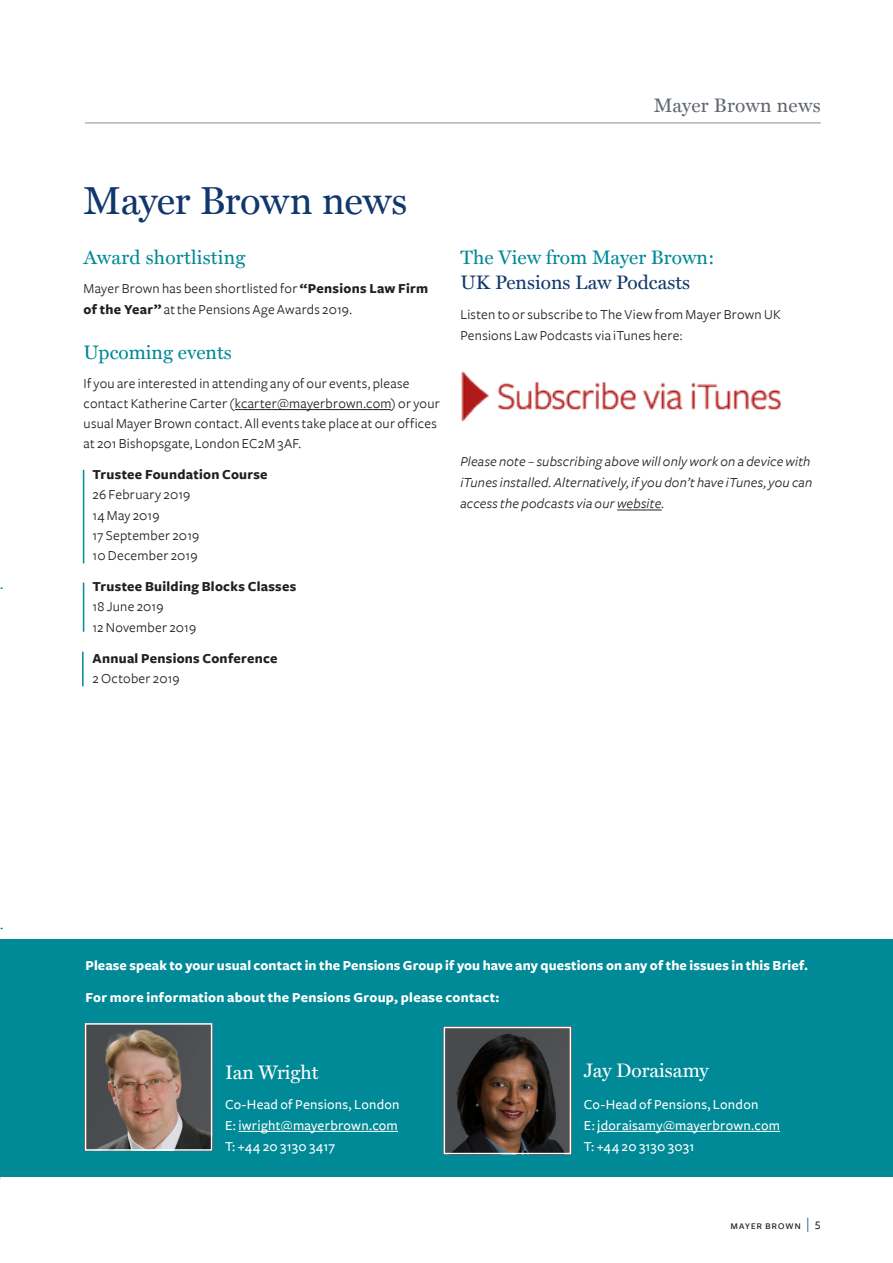
<style>
.page{position:relative;width:893px;height:1263px;background:#fff}
.page>*{position:absolute;margin:0;border:0;box-sizing:border-box;transform-origin:0 0}
.Headings_L1_Subhead{font:39px "Miller Text";letter-spacing:-.015em;color:#11386d}
.Headings_L2_Subhead{font:19.5px/25.5px "Miller Text";color:#008996}
.Headings_L2_Subhead-2{font:19.5px "Miller Text";letter-spacing:.01em;color:#626870}
.Body_copy{font:19.5px "Miller Text";color:#fff}
.Headings_L2_Subhead-3{font:19.5px "Miller Text";color:#fff}
.Body_copy-2{font:14.25px/20.2px "Freight Sans";letter-spacing:.02em;color:#231f20}
.Body_copy-3{font:700 14.25px "Freight Sans";letter-spacing:.015em;color:#fff}
.Body_copy-4{font:italic 14.25px/21px "Freight Sans";letter-spacing:.015em;color:#231f20}
.Body_copy-5{font:500 14.25px/21px "Freight Sans";letter-spacing:.015em;color:#fff;text-align:justify}
.Body_copy-6{font:700 14.25px/20.2px "Freight Sans";letter-spacing:.02em;color:#231f20}
.t1{font:12px "Freight Sans Medium SC";letter-spacing:.04em;color:#231f20}
.s1{font-weight:700}
.s2{font-weight:400}
.s3{color:#11386d}
.s4{font-family:"Zingbats Regular SWFTE";font-size:26.1px;color:#00467e}
</style>
<div class="page">
<div style="left:0;top:940px;width:893px;height:237px;background:#008996"></div>
<hr style="left:235px;top:409px;width:156px;height:1px;background:#231f20">
<hr style="left:617px;top:510px;width:45px;height:1px;background:#231f20">
<hr style="left:83px;top:470px;width:1px;height:93px;background:#008996">
<hr style="left:83px;top:583px;width:1px;height:49px;background:#008996">
<img style="left:88px;top:1026px;width:121px;height:122px">
<div style="left:85px;top:1023px;width:127px;height:128px;border:2px solid #fff"></div>
<img style="left:447px;top:1030px;width:121px;height:121px">
<div style="left:444px;top:1027px;width:127px;height:127px;border:2px solid #fff"></div>
<hr style="left:238px;top:1131px;width:160px;height:1px;background:#fff">
<hr style="left:597px;top:1131px;width:183px;height:1px;background:#fff">
<img style="left:461px;top:371px;width:320px;height:51px">
<hr style="left:82px;top:652px;width:2px;height:34px;background:#008996">
<hr style="left:85px;top:123px;width:736px;height:1px;background:#888c8f">
<p class="Headings_L2_Subhead-2" style="left:654px;top:93px;width:168px">Mayer Brown news</p>
<p class="Headings_L1_Subhead" style="left:84px;top:177px;width:325px">Mayer Brown news</p>
<p class="Headings_L2_Subhead" style="left:84px;top:244px;width:163px">Award shortlisting</p>
<p class="Body_copy-2" style="left:84px;top:278px;width:346px;line-height:21px">Mayer Brown has been shortlisted for <span class="s1">“Pensions Law Firm of the Year”</span> at the Pensions Age Awards 2019.</p>
<p class="Headings_L2_Subhead" style="left:84px;top:339px;width:150px">Upcoming events</p>
<p class="Body_copy-2" style="left:84px;top:373px;width:358px">If you are interested in attending any of our events, please contact Katherine Carter (kcarter@mayerbrown.com) or your usual Mayer Brown contact. All events take place at our offices at 201 Bishopsgate, London EC2M 3AF.</p>
<p class="Body_copy-6" style="left:93px;top:465px;width:177px">Trustee Foundation Course<br><span class="s2">26 February 2019</span></p>
<p class="Body_copy-2" style="left:93px;top:505px;width:68px">14 May 2019</p>
<p class="Body_copy-2" style="left:93px;top:525px;width:108px">17 September 2019</p>
<p class="Body_copy-2" style="left:93px;top:546px;width:106px">10 December 2019</p>
<p class="Body_copy-6" style="left:93px;top:577px;width:205px">Trustee Building Blocks Classes<br><span class="s2">18 June 2019</span></p>
<p class="Body_copy-2" style="left:93px;top:617px;width:105px">12 November 2019</p>
<p class="Body_copy-6" style="left:93px;top:648px;width:186px">Annual Pensions Conference</p>
<p class="Body_copy-2" style="left:93px;top:668px;width:89px">2 October 2019</p>
<p class="Headings_L2_Subhead" style="left:460px;top:244px;width:256px">The View from Mayer Brown:<br><span class="s3">UK Pensions Law Podcasts</span></p>
<p class="Body_copy-2" style="left:460px;top:304px;width:322px;line-height:21px">Listen to or subscribe to The View from Mayer Brown UK<br>Pensions Law Podcasts via iTunes here:</p>
<p class="Body_copy-4" style="left:460px;top:451px;width:353px">Please note – subscribing above will only work on a device with iTunes installed. Alternatively, if you don’t have iTunes, you can access the podcasts via our website.</p>
<p class="Body_copy-3" style="left:86px;top:958px;width:724px">Please speak to your usual contact in the Pensions Group if you have any questions on any of the issues in this Brief.</p>
<p class="Body_copy-3" style="left:86px;top:990px;width:415px">For more information about the Pensions Group, please contact:</p>
<p class="Headings_L2_Subhead-3" style="left:225px;top:1061px;width:95px">Ian Wright</p>
<p class="Body_copy-5" style="left:225px;top:1094px;width:176px">Co-Head of Pensions, London E: iwright@mayerbrown.com T: +44 20 3130 3417</p>
<p class="Body_copy" style="left:584px;top:1059px;width:126px">Jay Doraisamy</p>
<p class="Body_copy-5" style="left:584px;top:1094px;width:198px;text-align:left">Co-Head of Pensions, London<br>E: jdoraisamy@mayerbrown.com<br>T: +44 20 3130 3031</p>
<p class="t1" style="left:731px;top:1218px;width:92px">mayer brown <span class="s4">x</span> 5</p>
</div>
